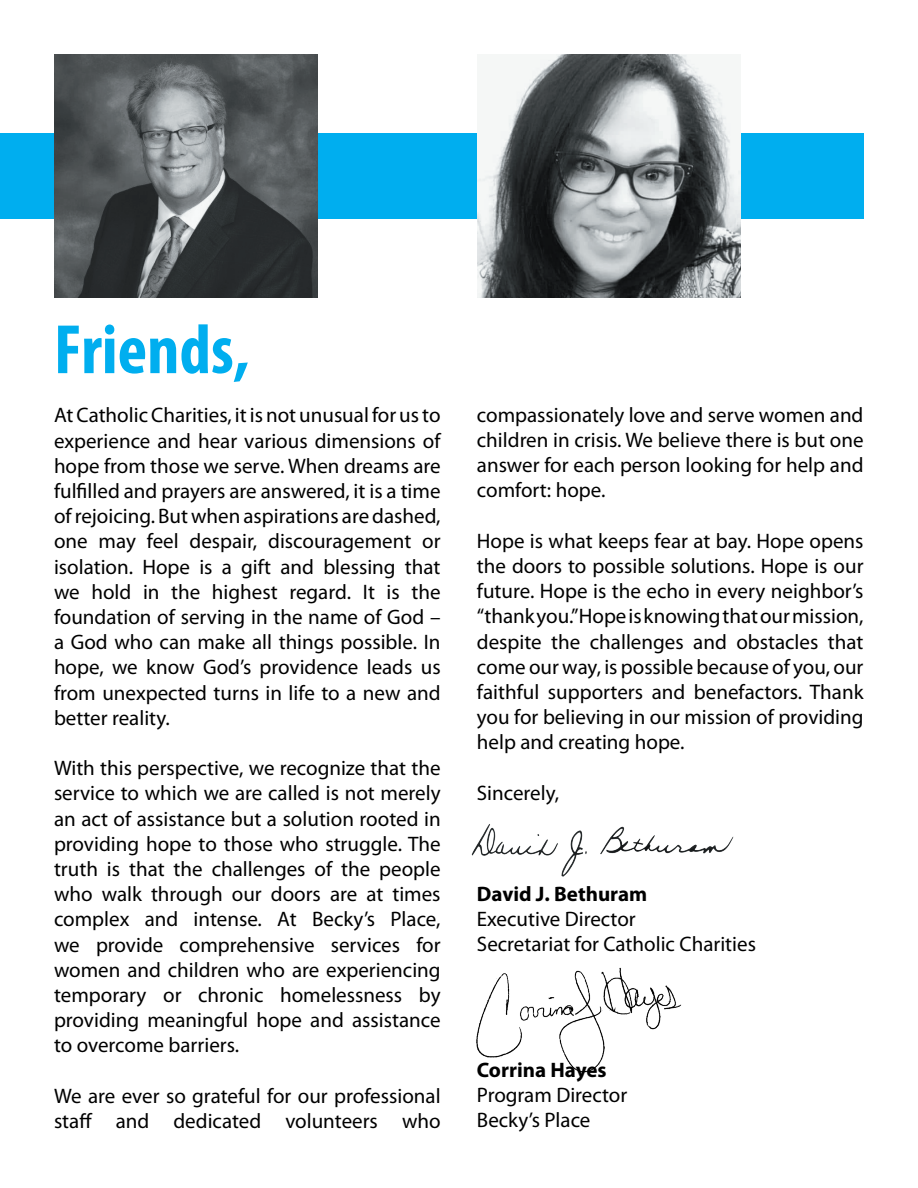
<style>
.page{position:relative;width:918px;height:1188px;background:#fff}
.page>*{position:absolute;margin:0;border:0;box-sizing:border-box;transform-origin:0 0}
.t1{font:700 condensed 70.5px "Myriad Pro";color:#00aeef}
.t2{font:21px/25.2px "Myriad Pro";color:#000;text-align:justify}
.t3{font:700 21px "Myriad Pro";color:#000}
</style>
<div class="page">
<div style="left:0;top:133px;width:864px;height:86px;background:#00aeef"></div>
<img style="left:54px;top:54px;width:264px;height:243px">
<img style="left:471px;top:824px;width:263px;height:53px">
<img style="left:476px;top:967px;width:205px;height:106px">
<img style="left:477px;top:54px;width:264px;height:243px">
<h1 class="t1" style="left:54px;top:306px;width:197px">Friends,</h1>
<p class="t2" style="left:54px;top:402px;width:388px">At Catholic Charities, it is not unusual for us to experience and hear various dimensions of hope from those we serve. When dreams are fulfilled and prayers are answered, it is a time of rejoicing. But when aspirations are dashed, one may feel despair, discouragement or isolation. Hope is a gift and blessing that we hold in the highest regard. It is the foundation of serving in the name of God – a God who can make all things possible. In hope, we know God’s providence leads us from unexpected turns in life to a new and better reality.</p>
<p class="t2" style="left:54px;top:755px;width:388px">With this perspective, we recognize that the service to which we are called is not merely an act of assistance but a solution rooted in providing hope to those who struggle. The truth is that the challenges of the people who walk through our doors are at times complex and intense. At Becky’s Place, we provide comprehensive services for women and children who are experiencing temporary or chronic homelessness by providing meaningful hope and assistance to overcome barriers.</p>
<p class="t2" style="left:54px;top:1083px;width:388px">We are ever so grateful for our professional staff and dedicated volunteers who</p>
<p class="t2" style="left:477px;top:402px;width:388px">compassionately love and serve women and children in crisis. We believe there is but one answer for each person looking for help and comfort: hope.</p>
<p class="t2" style="left:477px;top:528px;width:388px">Hope is what keeps fear at bay. Hope opens the doors to possible solutions. Hope is our future. Hope is the echo in every neighbor’s “thank you.” Hope is knowing that our mission, despite the challenges and obstacles that come our way, is possible because of you, our faithful supporters and benefactors. Thank you for believing in our mission of providing help and creating hope.</p>
<p class="t2" style="left:477px;top:780px;width:84px">Sincerely,</p>
<p class="t3" style="left:477px;top:880px;width:172px">David J. Bethuram</p>
<p class="t2" style="left:477px;top:906px;width:281px">Executive Director<br>Secretariat for Catholic Charities</p>
<p class="t3" style="left:477px;top:1056px;width:131px">Corrina Hayes</p>
<p class="t2" style="left:477px;top:1082px;width:152px">Program Director<br>Becky’s Place</p>
</div>
